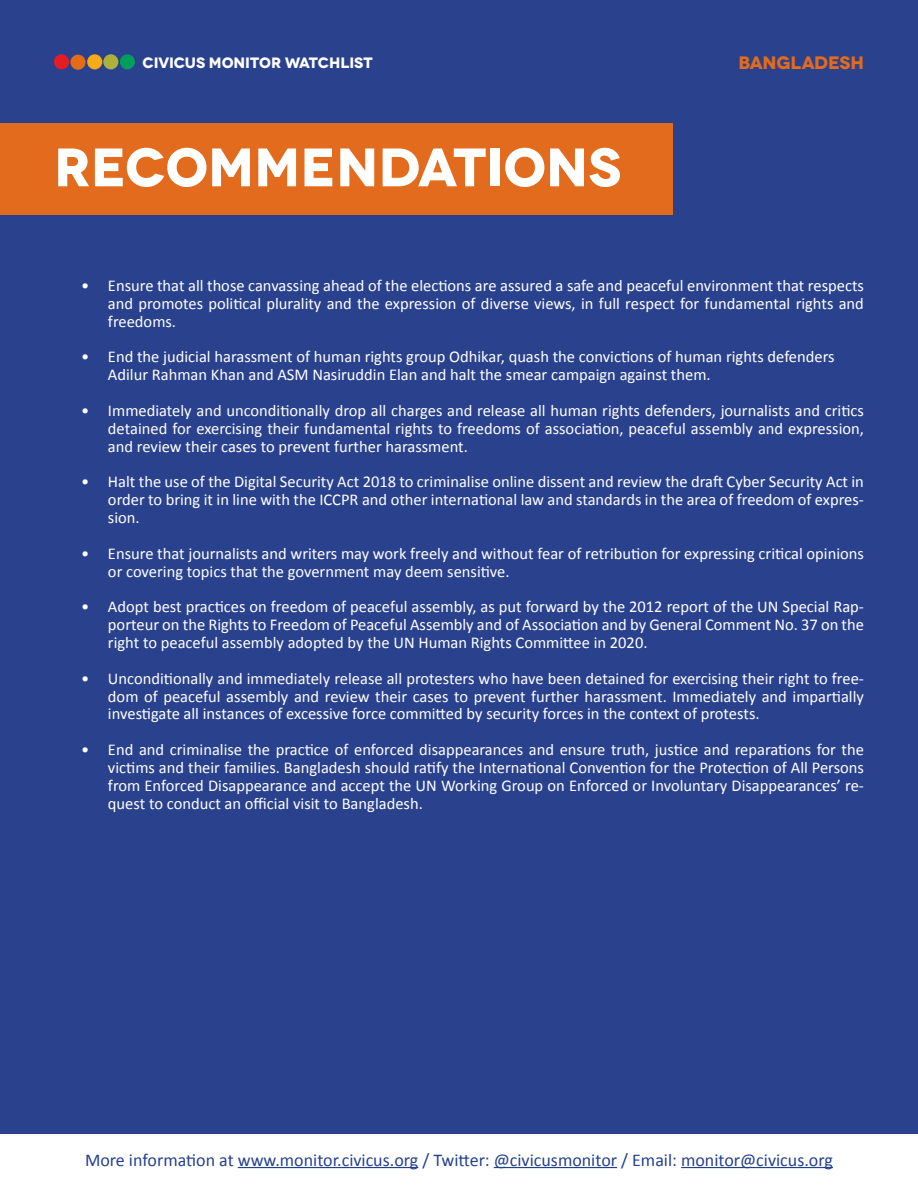
<style>
.page{position:relative;width:918px;height:1188px;background:#2a428e}
.page>*{position:absolute;margin:0;border:0;box-sizing:border-box;transform-origin:0 0}
.t1{font:700 54px "Novecentowide";letter-spacing:-.005em;color:#fff}
.t2{font:18px "Calibri";color:#25408f}
.t3{font:700 18px "Novecentowide";letter-spacing:-.01em;color:#e26b1d}
.t4{font:16.5px/17.9px "Calibri";color:#fff;text-align:justify}
.t5{font:700 15px "Novecentowide";letter-spacing:-.01em;color:#fff}
</style>
<div class="page">
<div style="left:54px;top:54px;width:15px;height:15px;background:#e41d24;border-radius:50%"></div>
<div style="left:70px;top:55px;width:16px;height:15px;background:#e46c16;border-radius:50%"></div>
<div style="left:87px;top:54px;width:15px;height:15px;background:#f7ab17;border-radius:50%"></div>
<div style="left:103px;top:54px;width:15px;height:15px;background:#adb03d;border-radius:50%"></div>
<div style="left:120px;top:54px;width:15px;height:15px;background:#019d5c;border-radius:50%"></div>
<div style="left:0;top:1134px;width:918px;height:54px;background:#fff"></div>
<hr style="left:238px;top:1167px;width:180px;height:1px;background:#25408f">
<hr style="left:494px;top:1167px;width:123px;height:1px;background:#25408f">
<hr style="left:681px;top:1167px;width:152px;height:1px;background:#25408f">
<div style="left:0;top:124px;width:672px;height:91px;background:#e26b1d"></div>
<p class="t5" style="left:143px;top:54px;width:232px">CIVICUS MONITOR WATCHLIST</p>
<p class="t3" style="left:738px;top:52px;width:127px">BANGLADESH</p>
<h1 class="t1" style="left:54px;top:134px;width:569px">RECOMMENDATIONS</h1>
<p class="t4" style="left:108px;top:277px;width:758px;text-indent:-27px">• Ensure that all those canvassing ahead of the elections are assured a safe and peaceful environment that respects and promotes political plurality and the expression of diverse views, in full respect for fundamental rights and freedoms.</p>
<p class="t4" style="left:108px;top:348px;width:728px;text-indent:-27px">• End the judicial harassment of human rights group Odhikar, quash the convictions of human rights defenders<br>Adilur Rahman Khan and ASM Nasiruddin Elan and halt the smear campaign against them.</p>
<p class="t4" style="left:108px;top:402px;width:757px;text-indent:-27px">• Immediately and unconditionally drop all charges and release all human rights defenders, journalists and critics detained for exercising their fundamental rights to freedoms of association, peaceful assembly and expression, and review their cases to prevent further harassment.</p>
<p class="t4" style="left:108px;top:473px;width:757px;text-indent:-27px">• Halt the use of the Digital Security Act 2018 to criminalise online dissent and review the draft Cyber Security Act in order to bring it in line with the ICCPR and other international law and standards in the area of freedom of expres&shy;sion.</p>
<p class="t4" style="left:108px;top:544px;width:757px;text-indent:-27px">• Ensure that journalists and writers may work freely and without fear of retribution for expressing critical opinions or covering topics that the government may deem sensitive.</p>
<p class="t4" style="left:108px;top:598px;width:757px;text-indent:-27px">• Adopt best practices on freedom of peaceful assembly, as put forward by the 2012 report of the UN Special Rap&shy;porteur on the Rights to Freedom of Peaceful Assembly and of Association and by General Comment No. 37 on the right to peaceful assembly adopted by the UN Human Rights Committee in 2020.</p>
<p class="t4" style="left:108px;top:669px;width:757px;text-indent:-27px">• Unconditionally and immediately release all protesters who have been detained for exercising their right to free&shy;dom of peaceful assembly and review their cases to prevent further harassment. Immediately and impartially investigate all instances of excessive force committed by security forces in the context of protests.</p>
<p class="t4" style="left:108px;top:741px;width:758px;text-indent:-27px">• End and criminalise the practice of enforced disappearances and ensure truth, justice and reparations for the victims and their families. Bangladesh should ratify the International Convention for the Protection of All Persons from Enforced Disappearance and accept the UN Working Group on Enforced or Involuntary Disappearances’ re&shy;quest to conduct an official visit to Bangladesh.</p>
<p class="t2" style="left:85px;top:1148px;width:749px">More information at www.monitor.civicus.org / Twitter: @civicusmonitor / Email: monitor@civicus.org</p>
</div>
